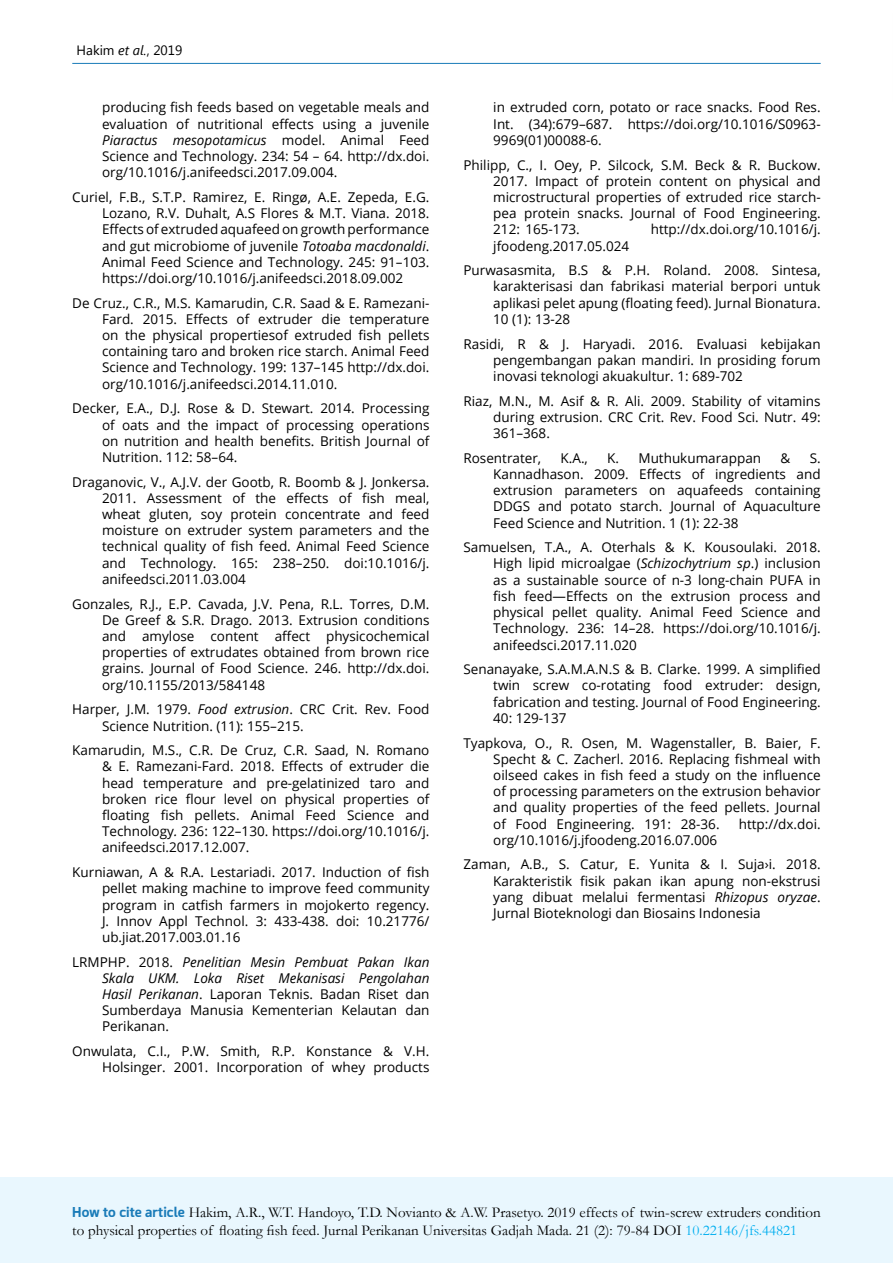
<style>
.page{position:relative;width:893px;height:1263px;background:#fff}
.page>*{position:absolute;margin:0;border:0;box-sizing:border-box;transform-origin:0 0}
.t1{font:15px/18px "Garamond";color:#000}
.t2{font:15px "Segoe UI";color:#000}
.t3{font:13.5px/16.2px "Open Sans";color:#000;text-align:justify}
.t4{font:13.5px "Segoe UI";color:#000}
.s1{font-style:italic}
.s2{font-family:"Acephimere";font-weight:700;font-size:13.5px;color:#197bb8}
.s3{color:#00aeef}
</style>
<div class="page">
<hr style="left:72px;top:63px;width:749px;height:1px;background:#197bb8">
<div style="left:0;top:1178px;width:893px;height:85px;background:#e9f7fe"></div>
<p class="t4" style="left:77px;top:41px;width:107px">Hakim <span class="s1">et al.</span>, 2019</p>
<p class="t3" style="left:102px;top:99px;width:329px">producing fish feeds based on vegetable meals and evaluation of nutritional effects using a juvenile <span class="s1">Piaractus mesopotamicus</span> model. Animal Feed Science and Technology. 234: 54 – 64. http://dx.doi. org/10.1016/j.anifeedsci.2017.09.004.</p>
<p class="t3" style="left:102px;top:189px;width:329px;text-indent:-30px">Curiel, F.B., S.T.P. Ramirez, E. Ringø, A.E. Zepeda, E.G.<br>Lozano, R.V. Duhalt, A.S Flores &amp; M.T. Viana. 2018.<br>Effects of extruded aquafeed on growth performance and gut microbiome of juvenile <span class="s1">Totoaba macdonaldi</span>.<br>Animal Feed Science and Technology. 245: 91–103. https://doi.org/10.1016/j.anifeedsci.2018.09.002</p>
<p class="t3" style="left:102px;top:294px;width:329px;text-indent:-30px">De Cruz., C.R., M.S. Kamarudin, C.R. Saad &amp; E. Ramezani-Fard. 2015. Effects of extruder die temperature on the physical propertiesof extruded fish pellets containing taro and broken rice starch. Animal Feed Science and Technology. 199: 137–145 http://dx.doi. org/10.1016/j.anifeedsci.2014.11.010.</p>
<p class="t3" style="left:102px;top:400px;width:329px;text-indent:-30px">Decker, E.A., D.J. Rose &amp; D. Stewart. 2014. Processing of oats and the impact of processing operations on nutrition and health benefits. British Journal of Nutrition. 112: 58–64.</p>
<p class="t3" style="left:102px;top:473px;width:329px;text-indent:-30px">Draganovic, V., A.J.V. der Gootb, R. Boomb &amp; J. Jonkersa.<br>2011. Assessment of the effects of fish meal, wheat gluten, soy protein concentrate and feed moisture on extruder system parameters and the technical quality of fish feed. Animal Feed Science and Technology. 165: 238–250. doi:10.1016/j. anifeedsci.2011.03.004</p>
<p class="t3" style="left:102px;top:595px;width:329px;text-indent:-30px">Gonzales, R.J., E.P. Cavada, J.V. Pena, R.L. Torres, D.M.<br>De Greef &amp; S.R. Drago. 2013. Extrusion conditions and amylose content affect physicochemical properties of extrudates obtained from brown rice grains. Journal of Food Science. 246. http://dx.doi. org/10.1155/2013/584148</p>
<p class="t3" style="left:102px;top:701px;width:329px;text-indent:-30px">Harper, J.M. 1979. <span class="s1">Food extrusion</span>. CRC Crit. Rev. Food<br>Science Nutrition. (11): 155–215.</p>
<p class="t3" style="left:102px;top:742px;width:329px;text-indent:-30px">Kamarudin, M.S., C.R. De Cruz, C.R. Saad, N. Romano &amp; E. Ramezani-Fard. 2018. Effects of extruder die head temperature and pre-gelatinized taro and broken rice flour level on physical properties of floating fish pellets. Animal Feed Science and Technology<span class="s1">.</span> 236: 122–130. https://doi.org/10.1016/j. anifeedsci.2017.12.007.</p>
<p class="t3" style="left:102px;top:864px;width:329px;text-indent:-30px">Kurniawan, A &amp; R.A. Lestariadi. 2017. Induction of fish pellet making machine to improve feed community program in catfish farmers in mojokerto regency.<br>J. Innov Appl Technol. 3: 433-438. doi: 10.21776/ ub.jiat.2017.003.01.16</p>
<p class="t3" style="left:102px;top:953px;width:329px;text-indent:-30px">LRMPHP. 2018. <span class="s1">Penelitian Mesin Pembuat Pakan Ikan Skala UKM. Loka Riset Mekanisasi Pengolahan Hasil Perikanan</span>. Laporan Teknis. Badan Riset dan Sumberdaya Manusia Kementerian Kelautan dan Perikanan.</p>
<p class="t3" style="left:72px;top:1043px;width:359px;text-align:right">Onwulata, C.I., P.W. Smith, R.P. Konstance &amp; V.H.<br>Holsinger. 2001. Incorporation of whey products</p>
<p class="t3" style="left:493px;top:99px;width:329px">in extruded corn, potato or race snacks. Food Res.<br>Int. (34):679–687. https://doi.org/10.1016/S0963- 9969(01)00088-6.</p>
<p class="t3" style="left:493px;top:156px;width:329px;text-indent:-30px">Philipp, C., I. Oey, P. Silcock, S.M. Beck &amp; R. Buckow.<br>2017. Impact of protein content on physical and microstructural properties of extruded rice starch&shy;pea protein snacks. Journal of Food Engineering.<br>212: 165-173.</p>
<p class="t3" style="left:651px;top:221px;width:171px">http://dx.doi.org/10.1016/j.</p>
<p class="t3" style="left:463px;top:233px;width:359px;line-height:24.8px;text-indent:30px">jfoodeng.2017.05.024<br>Purwasasmita, B.S &amp; P.H. Roland. 2008. Sintesa,</p>
<p class="t3" style="left:493px;top:278px;width:329px">karakterisasi dan fabrikasi material berpori untuk aplikasi pelet apung (floating feed). Jurnal Bionatura.<br>10 (1): 13-28</p>
<p class="t3" style="left:493px;top:335px;width:329px;text-indent:-30px">Rasidi, R &amp; J. Haryadi. 2016. Evaluasi kebijakan pengembangan pakan mandiri. In prosiding forum inovasi teknologi akuakultur. 1: 689-702</p>
<p class="t3" style="left:493px;top:392px;width:329px;text-indent:-30px">Riaz, M.N., M. Asif &amp; R. Ali. 2009. Stability of vitamins during extrusion. CRC Crit. Rev. Food Sci. Nutr. 49:<br>361–368.</p>
<p class="t3" style="left:463px;top:449px;width:79px">Rosentrater,</p>
<p class="t3" style="left:561px;top:449px;width:29px">K.A.,</p>
<p class="t3" style="left:607px;top:449px;width:155px">K. Muthukumarappan</p>
<p class="t3" style="left:780px;top:449px;width:11px">&amp;</p>
<p class="t3" style="left:493px;top:449px;width:329px;text-indent:316px">S.<br>Kannadhason. 2009. Effects of ingredients and extrusion parameters on aquafeeds containing DDGS and potato starch. Journal of Aquaculture Feed Science and Nutrition. 1 (1): 22-38</p>
<p class="t3" style="left:493px;top:539px;width:329px;text-indent:-30px">Samuelsen, T.A., A. Oterhals &amp; K. Kousoulaki. 2018.<br>High lipid microalgae (<span class="s1">Schizochytrium sp</span>.) inclusion as a sustainable source of n-3 long-chain PUFA in fish feed—Effects on the extrusion process and physical pellet quality. Animal Feed Science and Technology. 236: 14–28. https://doi.org/10.1016/j. anifeedsci.2017.11.020</p>
<p class="t3" style="left:493px;top:661px;width:329px;text-indent:-30px">Senanayake, S.A.M.A.N.S &amp; B. Clarke. 1999. A simplified twin screw co-rotating food extruder: design, fabrication and testing. Journal of Food Engineering.<br>40: 129-137</p>
<p class="t3" style="left:493px;top:734px;width:329px;text-indent:-30px">Tyapkova, O., R. Osen, M. Wagenstaller, B. Baier, F.<br>Specht &amp; C. Zacherl. 2016. Replacing fishmeal with oilseed cakes in fish feed a study on the influence of processing parameters on the extrusion behavior and quality properties of the feed pellets. Journal of Food Engineering. 191: 28-36.</p>
<p class="t3" style="left:739px;top:815px;width:83px">http://dx.doi.</p>
<p class="t3" style="left:463px;top:827px;width:359px;line-height:24.8px;text-indent:30px">org/10.1016/j.jfoodeng.2016.07.006<br>Zaman, A.B., S. Catur, E. Yunita &amp; I. Suja›i. 2018.</p>
<p class="t3" style="left:493px;top:872px;width:329px">Karakteristik fisik pakan ikan apung non-ekstrusi yang dibuat melalui fermentasi <span class="s1">Rhizopus oryzae</span>.<br>Jurnal Bioteknologi dan Biosains Indonesia</p>
<p class="t1" style="left:72px;top:1202px;width:750px"><span class="s2">How to cite article</span> Hakim, A.R., W.T. Handoyo, T.D. Novianto &amp; A.W. Prasetyo. 2019 effects of twin-screw extruders condition to physical properties of floating fish feed. Jurnal Perikanan Universitas Gadjah Mada. 21 (2): 79-84 DOI <span class="s3">10.22146/jfs.44821</span></p>
<p class="t2" style="left:438px;top:1206px;width:18px">84</p>
</div>
